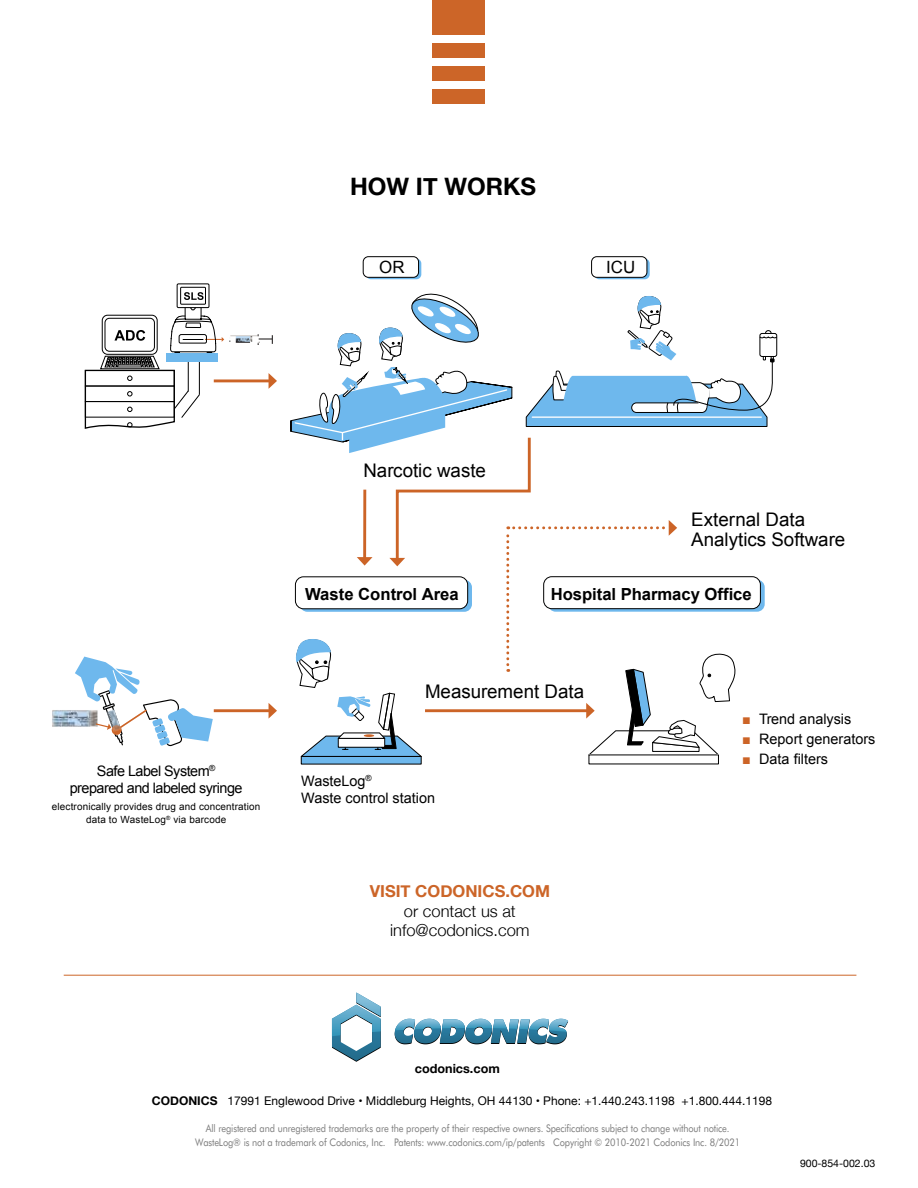
<style>
.page{position:relative;width:918px;height:1188px;background:#fff}
.page>*{position:absolute;margin:0;border:0;box-sizing:border-box;transform-origin:0 0}
.t1{font:700 24px "Helvetica Neue";color:#000}
.t2{font:18.75px/20.2px "Arial";color:#000}
.t3{font:16.95px "Arial";color:#000}
.t4{font:700 16.65px "Arial";letter-spacing:-.005em;color:#000}
.t5{font:300 16.5px/19.5px "Helvetica Neue";color:#000;text-align:center}
.t6{font:700 16.5px "Helvetica Neue";color:#cc6528}
.t7{font:14.4px/20.2px "Arial";color:#000}
.t8{font:14.4px "Arial";letter-spacing:-.035em;color:#000}
.t9{font:700 12.6px "Helvetica Neue";color:#000}
.t10{font:12px "Helvetica Neue";color:#000}
.t11{font:10.5px/13.5px "Futura BT";letter-spacing:-.015em;color:#7c7c7c;text-align:center;scale:.88 1}
.t12{font:10.5px "Helvetica Neue";color:#000}
.t13{font:9.9px/13.6px "Arial";letter-spacing:.015em;color:#000;text-align:center}
.t14{font:8.4px "Arial";color:#000}
.s1{color:#cc6427}
.s2{font-weight:700}
</style>
<div class="page">
<div style="left:432px;top:0;width:53px;height:34px;background:#cc6528"></div>
<div style="left:432px;top:44px;width:53px;height:14px;background:#cc6528"></div>
<div style="left:432px;top:67px;width:53px;height:14px;background:#cc6528"></div>
<div style="left:432px;top:89px;width:53px;height:14px;background:#cc6528"></div>
<hr style="left:64px;top:975px;width:792px;height:1px;background:#cc6528">
<img style="left:52px;top:710px;width:23px;height:17px">
<svg style="left:366px;top:259px;width:55px;height:20px"></svg>
<div style="left:363px;top:257px;width:56px;height:20px;background:#fff;border-radius:5px"></div>
<div style="left:363px;top:256px;width:56px;height:22px;border:1px solid #000;border-radius:5px"></div>
<svg style="left:594px;top:259px;width:56px;height:20px"></svg>
<div style="left:592px;top:257px;width:55px;height:20px;background:#fff;border-radius:5px"></div>
<div style="left:591px;top:256px;width:56px;height:22px;border:1px solid #000;border-radius:5px"></div>
<div style="left:301px;top:756px;width:120px;height:8px;background:#6eb8ed"></div>
<hr style="left:214px;top:709px;width:55px;height:3px;background:#cc6427">
<svg style="left:269px;top:703px;width:8px;height:15px"></svg>
<hr style="left:214px;top:379px;width:55px;height:3px;background:#cc6427">
<svg style="left:269px;top:373px;width:8px;height:16px"></svg>
<svg style="left:290px;top:293px;width:488px;height:465px"></svg>
<div style="left:180px;top:287px;width:26px;height:18px;border:1px solid #000"></div>
<div style="left:177px;top:284px;width:32px;height:24px;border:1px solid #000"></div>
<svg style="left:84px;top:307px;width:140px;height:122px"></svg>
<svg style="left:184px;top:292px;width:20px;height:8px"></svg>
<div style="left:166px;top:354px;width:52px;height:8px;background:#6eb8ed"></div>
<img style="left:229px;top:334px;width:44px;height:11px">
<svg style="left:75px;top:657px;width:138px;height:89px"></svg>
<svg style="left:332px;top:992px;width:49px;height:70px"></svg>
<svg style="left:395px;top:1019px;width:173px;height:25px"></svg>
<h1 class="t1" style="left:350px;top:167px;width:187px">HOW IT WORKS</h1>
<h3 class="t3" style="left:379px;top:256px;width:27px">OR</h3>
<h3 class="t3" style="left:606px;top:256px;width:31px">ICU</h3>
<h2 class="t2" style="left:363px;top:461px;width:124px">Narcotic waste</h2>
<h2 class="t2" style="left:691px;top:509px;width:155px">External Data<br>Analytics Software</h2>
<h3 class="t4" style="left:305px;top:583px;width:155px">Waste Control Area</h3>
<h3 class="t4" style="left:551px;top:583px;width:202px">Hospital Pharmacy Office</h3>
<h2 class="t2" style="left:425px;top:681px;width:161px">Measurement Data</h2>
<p class="t14" style="left:209px;top:763px;width:8px">®</p>
<h3 class="t8" style="left:70px;top:779px;width:174px">prepared and labeled syringe</h3>
<p class="t13" style="left:52px;top:799px;width:210px">electronically provides drug and concentration data to WasteLog<sup>®</sup> via barcode</p>
<h3 class="t8" style="left:97px;top:762px;width:114px">Safe Label System</h3>
<p class="t14" style="left:366px;top:772px;width:8px">®</p>
<h3 class="t7" style="left:301px;top:771px;width:66px">WasteLog</h3>
<h3 class="t7" style="left:301px;top:788px;width:135px">Waste control station</h3>
<h3 class="t6" style="left:370px;top:879px;width:182px">VISIT CODONICS.COM</h3>
<h3 class="t5" style="left:390px;top:900px;width:141px">or contact us at info@codonics.com</h3>
<p class="t9" style="left:415px;top:1059px;width:87px">codonics.com</p>
<h3 class="t7" style="left:742px;top:709px;width:111px"><span class="s1">■</span> Trend analysis</h3>
<h3 class="t7" style="left:759px;top:749px;width:70px">Data filters</h3>
<h3 class="t7" style="left:742px;top:729px;width:135px"><span class="s1">■</span> Report generators <span class="s1">■</span></h3>
<p class="t10" style="left:152px;top:1092px;width:622px"><span class="s2">CODONICS</span> 17991 Englewood Drive • Middleburg Heights, OH 44130 • Phone: +1.440.243.1198 +1.800.444.1198</p>
<p class="t11" style="left:195px;top:1122px;width:621px">All registered and unregistered trademarks are the property of their respective owners. Specifications subject to change without notice.<br>WasteLog® is not a trademark of Codonics, Inc. Patents: www.codonics.com/ip/patents Copyright © 2010-2021 Codonics Inc. 8/2021</p>
<p class="t12" style="left:800px;top:1156px;width:77px">900-854-002.03</p>
</div>
